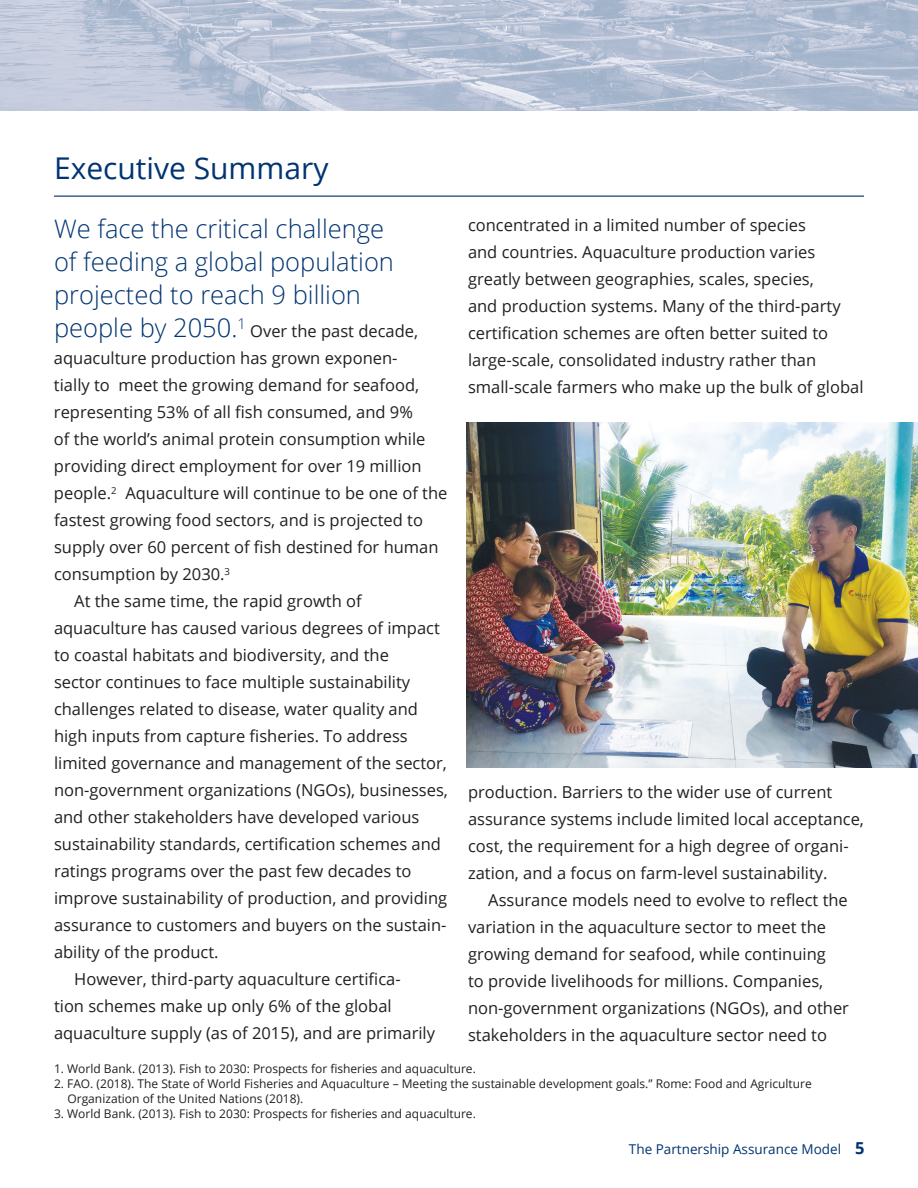
<style>
.page{position:relative;width:918px;height:1188px;background:#fff}
.page>*{position:absolute;margin:0;border:0;box-sizing:border-box;transform-origin:0 0}
.t1{font:30px "Open Sans";color:#013471}
.t2{font:300 25.5px/33px "Open Sans";color:#013471}
.t3{font:16.5px/27px "Open Sans";color:#231f20}
.t4{font:13.5px "Open Sans";color:#013471}
.t5{font:12px "Open Sans";color:#231f20}
.s1{font-weight:700;font-size:16.5px}
</style>
<div class="page">
<img style="left:0;top:0;width:918px;height:110px">
<hr style="left:54px;top:195px;width:810px;height:2px;background:#013471">
<img style="left:467px;top:422px;width:451px;height:346px">
<h2 class="t1" style="left:54px;top:147px;width:276px">Executive Summary</h2>
<h2 class="t2" style="left:54px;top:212px;width:341px">We face the critical challenge of feeding a global population projected to reach 9 billion people by 2050.<sup>1</sup></h2>
<p class="t3" style="left:468px;top:211px;width:374px">concentrated in a limited number of species<br>and countries. Aquaculture production varies greatly between geographies, scales, species, and production systems. Many of the third-party</p>
<p class="t3" style="left:468px;top:319px;width:362px">certification schemes are often better suited to</p>
<p class="t3" style="left:468px;top:346px;width:397px">large-scale, consolidated industry rather than small-scale farmers who make up the bulk of global</p>
<h2 class="t3" style="left:250px;top:317px;width:169px">Over the past decade,</h2>
<p class="t3" style="left:54px;top:344px;width:367px">aquaculture production has grown exponen&shy;tially to meet the growing demand for seafood,</p>
<p class="t3" style="left:54px;top:398px;width:361px">representing 53% of all fish consumed, and 9%</p>
<p class="t3" style="left:54px;top:425px;width:395px">of the world’s animal protein consumption while providing direct employment for over 19 million people.<sup>2</sup> Aquaculture will continue to be one of the fastest growing food sectors, and is projected to</p>
<p class="t3" style="left:54px;top:533px;width:386px">supply over 60 percent of fish destined for human</p>
<p class="t3" style="left:54px;top:560px;width:178px">consumption by 2030.<sup>3</sup></p>
<p class="t3" style="left:54px;top:587px;width:396px;text-indent:20px">At the same time, the rapid growth of aquaculture has caused various degrees of impact to coastal habitats and biodiversity, and the<br>sector continues to face multiple sustainability challenges related to disease, water quality and high inputs from capture fisheries. To address limited governance and management of the sector, non-government organizations (NGOs), businesses, and other stakeholders have developed various sustainability standards, certification schemes and ratings programs over the past few decades to improve sustainability of production, and providing assurance to customers and buyers on the sustain&shy;ability of the product.</p>
<p class="t3" style="left:54px;top:965px;width:383px;text-indent:20px">However, third-party aquaculture certifica-<br>tion schemes make up only 6% of the global aquaculture supply (as of 2015), and are primarily</p>
<p class="t3" style="left:468px;top:778px;width:398px">production. Barriers to the wider use of current assurance systems include limited local acceptance, cost, the requirement for a high degree of organi-</p>
<p class="t3" style="left:488px;top:859px;width:361px;text-indent:-20px">zation, and a focus on farm-level sustainability.<br>Assurance models need to evolve to reflect the</p>
<p class="t3" style="left:468px;top:913px;width:360px;text-align:justify">variation in the aquaculture sector to meet the growing demand for seafood, while continuing to provide livelihoods for millions. Companies,</p>
<p class="t3" style="left:468px;top:994px;width:383px">non-government organizations (NGOs), and other</p>
<p class="t3" style="left:468px;top:1021px;width:361px">stakeholders in the aquaculture sector need to</p>
<p class="t5" style="left:54px;top:1061px;width:423px">1. World Bank. (2013). Fish to 2030: Prospects for fisheries and aquaculture.</p>
<p class="t5" style="left:54px;top:1076px;width:759px">2. FAO. (2018). The State of World Fisheries and Aquaculture – Meeting the sustainable development goals.” Rome: Food and Agriculture</p>
<p class="t5" style="left:68px;top:1091px;width:237px">Organization of the United Nations (2018).</p>
<p class="t5" style="left:54px;top:1106px;width:423px">3. World Bank. (2013). Fish to 2030: Prospects for fisheries and aquaculture.</p>
<p class="t4" style="left:629px;top:1140px;width:237px">The Partnership Assurance Model <span class="s1">5</span></p>
</div>
